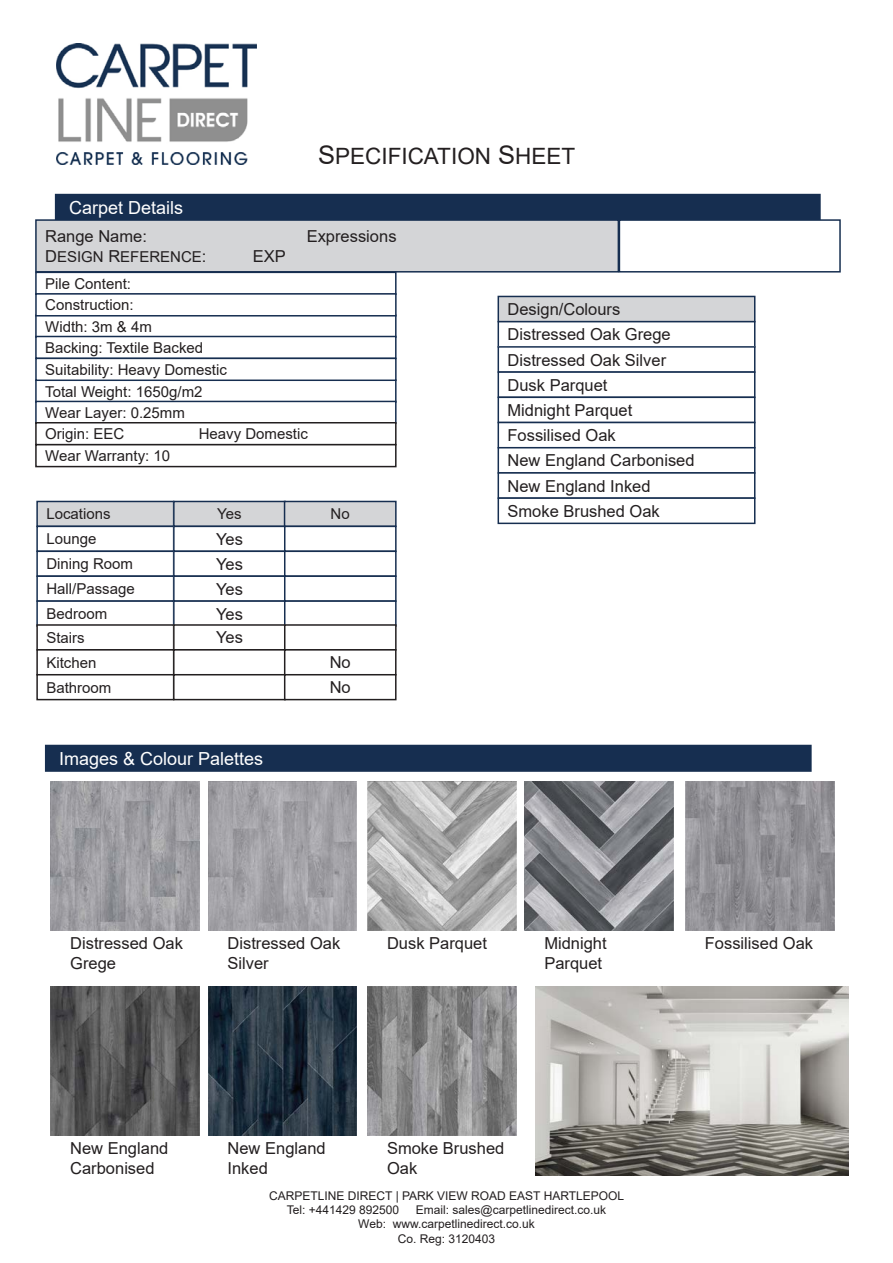
<style>
.page{position:relative;width:893px;height:1263px;background:#fff}
.page>*{position:absolute;margin:0;border:0;box-sizing:border-box;transform-origin:0 0}
.t1{font:22.5px "Arial";color:#231f20}
.t2{font:18px "Arial";color:#fff}
.t3{font:16.5px/19.8px "Arial";color:#231f20}
.t4{font:15px "Arial";color:#231f20}
.t5{font:12px "Arial";color:#231f20}
.s1{font-size:25.5px}
.s2{font-size:16.5px}
</style>
<div class="page">
<img style="left:56px;top:43px;width:201px;height:122px">
<div style="left:56px;top:195px;width:764px;height:25px;background:#162e50"></div>
<div style="left:55px;top:194px;width:766px;height:27px;border:2px solid #162e50"></div>
<div style="left:36px;top:220px;width:582px;height:52px;background:#d4d5d7"></div>
<div style="left:35px;top:219px;width:584px;height:54px;border:2px solid #162e50"></div>
<div style="left:619px;top:219px;width:222px;height:54px;background:#fff;border:2px solid #162e50"></div>
<div style="left:35px;top:272px;width:362px;height:23px;border:2px solid #162e50"></div>
<div style="left:35px;top:336px;width:362px;height:23px;border:2px solid #162e50"></div>
<div style="left:35px;top:401px;width:362px;height:23px;border:2px solid #162e50"></div>
<div style="left:35px;top:422px;width:362px;height:23px;border:2px solid #231f20"></div>
<div style="left:35px;top:444px;width:362px;height:23px;border:2px solid #231f20"></div>
<div style="left:37px;top:501px;width:137px;height:25px;background:#d4d5d7"></div>
<div style="left:36px;top:501px;width:138px;height:26px;border:2px solid #162e50"></div>
<div style="left:36px;top:526px;width:138px;height:26px;border:2px solid #162e50"></div>
<div style="left:36px;top:550px;width:138px;height:27px;border:2px solid #162e50"></div>
<div style="left:36px;top:575px;width:138px;height:27px;border:2px solid #162e50"></div>
<div style="left:36px;top:600px;width:138px;height:27px;border:2px solid #162e50"></div>
<div style="left:36px;top:624px;width:138px;height:27px;border:2px solid #231f20"></div>
<div style="left:36px;top:649px;width:138px;height:26px;border:2px solid #231f20"></div>
<div style="left:174px;top:501px;width:111px;height:25px;background:#d4d5d7"></div>
<div style="left:173px;top:501px;width:113px;height:26px;border:2px solid #162e50"></div>
<div style="left:173px;top:526px;width:113px;height:26px;border:2px solid #162e50"></div>
<div style="left:173px;top:550px;width:113px;height:27px;border:2px solid #162e50"></div>
<div style="left:173px;top:575px;width:113px;height:27px;border:2px solid #162e50"></div>
<div style="left:173px;top:600px;width:113px;height:27px;border:2px solid #162e50"></div>
<div style="left:173px;top:624px;width:113px;height:27px;border:2px solid #231f20"></div>
<div style="left:173px;top:649px;width:113px;height:26px;border:2px solid #231f20"></div>
<div style="left:285px;top:501px;width:111px;height:25px;background:#d4d5d7"></div>
<div style="left:284px;top:501px;width:113px;height:26px;border:2px solid #162e50"></div>
<div style="left:284px;top:526px;width:113px;height:26px;background:#fff;border:2px solid #162e50"></div>
<div style="left:284px;top:550px;width:113px;height:27px;background:#fff;border:2px solid #162e50"></div>
<div style="left:284px;top:575px;width:113px;height:27px;background:#fff;border:2px solid #162e50"></div>
<div style="left:284px;top:600px;width:113px;height:27px;background:#fff;border:2px solid #162e50"></div>
<div style="left:284px;top:624px;width:113px;height:27px;border:2px solid #231f20"></div>
<div style="left:284px;top:649px;width:113px;height:26px;border:2px solid #231f20"></div>
<div style="left:498px;top:296px;width:257px;height:26px;background:#d4d5d7"></div>
<div style="left:498px;top:296px;width:257px;height:26px;border:2px solid #162e50"></div>
<div style="left:498px;top:321px;width:257px;height:27px;border:2px solid #162e50"></div>
<div style="left:498px;top:346px;width:257px;height:27px;border:2px solid #162e50"></div>
<div style="left:498px;top:371px;width:257px;height:27px;border:2px solid #162e50"></div>
<div style="left:498px;top:397px;width:257px;height:26px;border:2px solid #162e50"></div>
<div style="left:36px;top:674px;width:138px;height:26px;border:2px solid #231f20"></div>
<div style="left:173px;top:674px;width:113px;height:26px;border:2px solid #231f20"></div>
<div style="left:284px;top:674px;width:113px;height:26px;border:2px solid #231f20"></div>
<div style="left:35px;top:293px;width:362px;height:23px;border:2px solid #162e50"></div>
<div style="left:35px;top:358px;width:362px;height:23px;border:2px solid #162e50"></div>
<div style="left:46px;top:745px;width:765px;height:26px;background:#162e50"></div>
<div style="left:45px;top:745px;width:767px;height:27px;border:2px solid #162e50"></div>
<img style="left:51px;top:782px;width:149px;height:148px">
<img style="left:208px;top:782px;width:149px;height:148px">
<img style="left:367px;top:782px;width:149px;height:148px">
<img style="left:525px;top:782px;width:149px;height:148px">
<div style="left:498px;top:422px;width:257px;height:26px;border:2px solid #162e50"></div>
<div style="left:498px;top:447px;width:257px;height:27px;border:2px solid #162e50"></div>
<div style="left:498px;top:472px;width:257px;height:27px;border:2px solid #162e50"></div>
<div style="left:498px;top:497px;width:257px;height:27px;border:2px solid #162e50"></div>
<img style="left:685px;top:782px;width:149px;height:148px">
<img style="left:51px;top:986px;width:149px;height:149px">
<img style="left:208px;top:986px;width:149px;height:149px">
<img style="left:367px;top:986px;width:149px;height:149px">
<img style="left:536px;top:986px;width:312px;height:189px">
<p class="t1" style="left:318px;top:141px;width:258px"><span class="s1">S</span>PECIFICATION <span class="s1">S</span>HEET</p>
<p class="t2" style="left:69px;top:195px;width:116px">Carpet Details</p>
<p class="t3" style="left:45px;top:226px;width:103px">Range Name:</p>
<p class="t3" style="left:307px;top:226px;width:91px">Expressions</p>
<p class="t4" style="left:45px;top:246px;width:163px"><span class="s2">D</span>ESIGN <span class="s2">R</span>EFERENCE<span class="s2">:</span></p>
<p class="t3" style="left:253px;top:246px;width:35px">EXP</p>
<p class="t4" style="left:45px;top:273px;width:87px">Pile Content:</p>
<p class="t4" style="left:45px;top:316px;width:108px">Width: 3m &amp; 4m</p>
<p class="t4" style="left:45px;top:337px;width:160px">Backing: Textile Backed</p>
<p class="t4" style="left:45px;top:381px;width:159px">Total Weight: 1650g/m2</p>
<p class="t4" style="left:45px;top:402px;width:141px">Wear Layer: 0.25mm</p>
<p class="t4" style="left:45px;top:424px;width:81px">Origin: EEC</p>
<p class="t4" style="left:199px;top:424px;width:111px">Heavy Domestic</p>
<p class="t4" style="left:45px;top:445px;width:127px">Wear Warranty: 10</p>
<p class="t4" style="left:45px;top:295px;width:90px">Construction:</p>
<p class="t4" style="left:45px;top:359px;width:183px">Suitability: Heavy Domestic</p>
<p class="t4" style="left:46px;top:504px;width:66px">Locations</p>
<p class="t4" style="left:46px;top:529px;width:52px">Lounge</p>
<p class="t4" style="left:46px;top:554px;width:88px">Dining Room</p>
<p class="t4" style="left:46px;top:578px;width:90px">Hall/Passage</p>
<p class="t4" style="left:46px;top:603px;width:62px">Bedroom</p>
<p class="t4" style="left:46px;top:627px;width:40px">Stairs</p>
<p class="t4" style="left:46px;top:652px;width:52px">Kitchen</p>
<p class="t4" style="left:217px;top:504px;width:26px">Yes</p>
<p class="t3" style="left:216px;top:529px;width:28px">Yes</p>
<p class="t3" style="left:216px;top:554px;width:28px">Yes</p>
<p class="t3" style="left:216px;top:579px;width:28px">Yes</p>
<p class="t3" style="left:216px;top:604px;width:28px">Yes</p>
<p class="t3" style="left:216px;top:628px;width:28px">Yes</p>
<p class="t4" style="left:331px;top:504px;width:21px">No</p>
<p class="t3" style="left:330px;top:652px;width:23px">No</p>
<p class="t4" style="left:46px;top:677px;width:67px">Bathroom</p>
<p class="t3" style="left:330px;top:677px;width:23px">No</p>
<p class="t2" style="left:59px;top:746px;width:206px">Images &amp; Colour Palettes</p>
<p class="t3" style="left:508px;top:299px;width:114px">Design/Colours</p>
<p class="t3" style="left:508px;top:324px;width:165px">Distressed Oak Grege</p>
<p class="t3" style="left:508px;top:350px;width:160px">Distressed Oak Silver</p>
<p class="t3" style="left:508px;top:375px;width:101px">Dusk Parquet</p>
<p class="t3" style="left:508px;top:400px;width:126px">Midnight Parquet</p>
<p class="t3" style="left:508px;top:425px;width:110px">Fossilised Oak</p>
<p class="t3" style="left:508px;top:450px;width:189px">New England Carbonised</p>
<p class="t3" style="left:508px;top:476px;width:145px">New England Inked</p>
<p class="t3" style="left:508px;top:501px;width:154px">Smoke Brushed Oak</p>
<p class="t3" style="left:70px;top:933px;width:114px">Distressed Oak<br>Grege</p>
<p class="t3" style="left:228px;top:933px;width:114px">Distressed Oak<br>Silver</p>
<p class="t3" style="left:387px;top:933px;width:101px">Dusk Parquet</p>
<p class="t3" style="left:544px;top:933px;width:64px">Midnight<br>Parquet</p>
<p class="t3" style="left:705px;top:933px;width:110px">Fossilised Oak</p>
<p class="t3" style="left:70px;top:1138px;width:100px">New England<br>Carbonised</p>
<p class="t3" style="left:228px;top:1138px;width:100px">New England<br>Inked</p>
<p class="t3" style="left:387px;top:1138px;width:119px">Smoke Brushed<br>Oak</p>
<p class="t5" style="left:269px;top:1187px;width:356px">CARPETLINE DIRECT | PARK VIEW ROAD EAST HARTLEPOOL</p>
<p class="t5" style="left:287px;top:1201px;width:114px">Tel: +441429 892500</p>
<p class="t5" style="left:416px;top:1201px;width:192px">Email: sales@carpetlinedirect.co.uk</p>
<p class="t5" style="left:358px;top:1216px;width:178px">Web: www.carpetlinedirect.co.uk</p>
<p class="t5" style="left:398px;top:1230px;width:99px">Co. Reg: 3120403</p>
</div>
